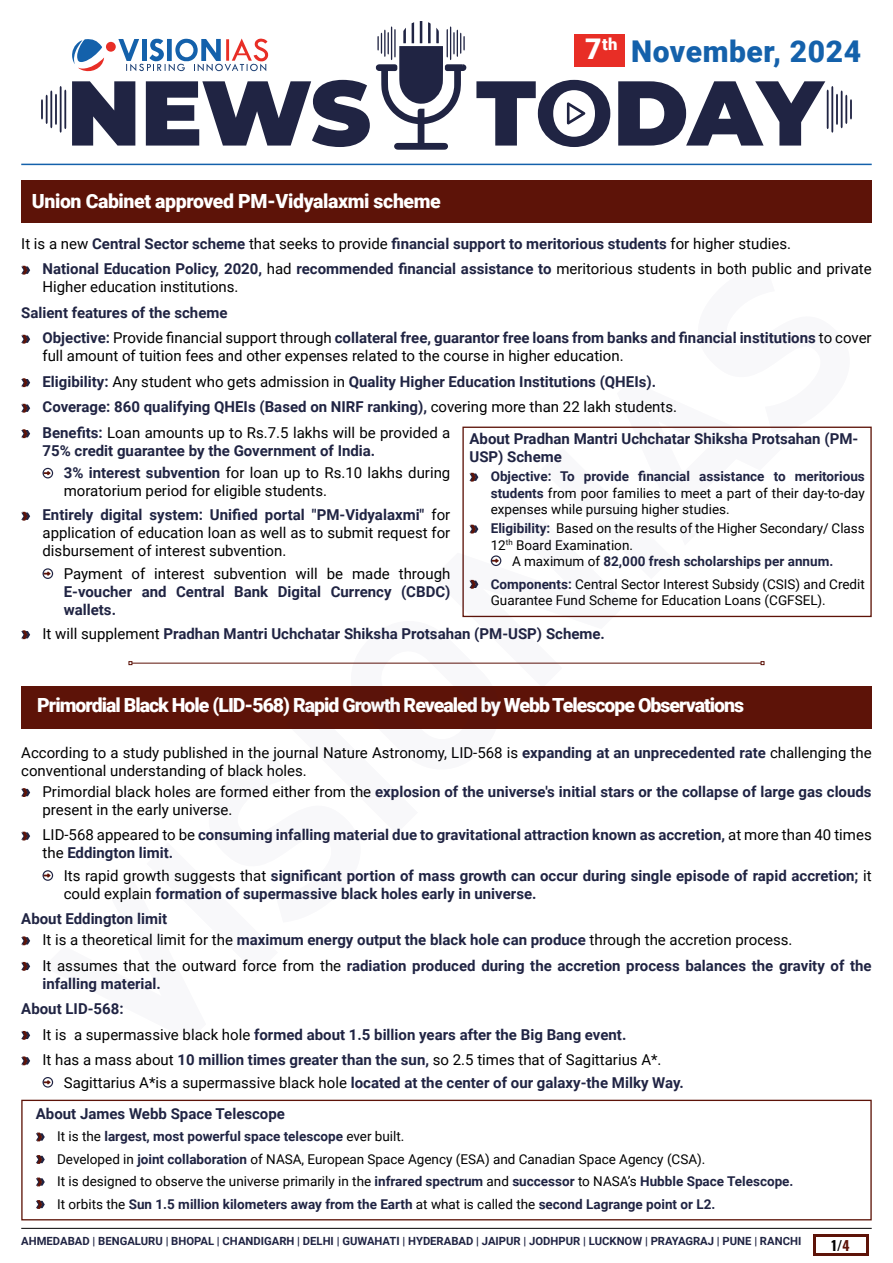
<style>
.page{position:relative;width:893px;height:1263px;background:#fff}
.page>*{position:absolute;margin:0;border:0;box-sizing:border-box;transform-origin:0 0}
.t1{font:900 30px "Roboto";letter-spacing:.02em;color:#1461ab}
.t2{font:900 19.5px "Roboto";letter-spacing:-.05em;color:#fff}
.t3{font:900 19.5px "Roboto";letter-spacing:-.02em;color:#fff}
.t4{font:900 16.65px "Roboto";color:#fff}
.t5{font:700 15px/18px "Roboto";color:#202443}
.t6{font:15px/18px "Roboto";color:#000}
.t7{font:13.5px/16.2px "Roboto";color:#000}
.t8{font:700 13.5px "Roboto";color:#202443}
.t9{font:13.5px "Oswald";color:#000}
.t10{font:700 11.25px "Roboto";color:#202443}
.s1{font-size:28.5px;color:#fff}
.s2{font-weight:400;color:#000}
.s3{font-weight:700;color:#202443}
.s4{color:#5d1308}
</style>
<div class="page">
<div style="left:21px;top:180px;width:851px;height:43px;background:#5d1308"></div>
<svg style="left:21px;top:788px;width:9px;height:9px"></svg>
<svg style="left:21px;top:832px;width:9px;height:8px"></svg>
<svg style="left:21px;top:936px;width:9px;height:9px"></svg>
<svg style="left:21px;top:962px;width:9px;height:9px"></svg>
<svg style="left:21px;top:1031px;width:9px;height:9px"></svg>
<svg style="left:21px;top:1056px;width:9px;height:9px"></svg>
<svg style="left:43px;top:1077px;width:10px;height:10px"></svg>
<svg style="left:21px;top:266px;width:9px;height:9px"></svg>
<svg style="left:21px;top:335px;width:9px;height:9px"></svg>
<svg style="left:21px;top:378px;width:9px;height:9px"></svg>
<svg style="left:21px;top:404px;width:9px;height:9px"></svg>
<svg style="left:21px;top:429px;width:9px;height:9px"></svg>
<svg style="left:21px;top:512px;width:9px;height:9px"></svg>
<svg style="left:21px;top:630px;width:9px;height:9px"></svg>
<div style="left:21px;top:686px;width:851px;height:42px;background:#5d1308"></div>
<div style="left:21px;top:1100px;width:851px;height:120px;background:#fff;border:1px solid #5d1308"></div>
<svg style="left:36px;top:1132px;width:9px;height:9px"></svg>
<svg style="left:36px;top:1155px;width:9px;height:9px"></svg>
<svg style="left:36px;top:1177px;width:9px;height:9px"></svg>
<svg style="left:36px;top:1200px;width:9px;height:9px"></svg>
<div style="left:574px;top:34px;width:51px;height:33px;background:#e82e26"></div>
<svg style="left:43px;top:426px;width:808px;height:455px"></svg>
<hr style="left:21px;top:1228px;width:851px;height:1px;background:#000">
<div style="left:813px;top:1234px;width:55px;height:22px;background:#5d1308"></div>
<div style="left:816px;top:1237px;width:49px;height:16px;background:#fff"></div>
<svg style="left:72px;top:81px;width:63px;height:65px"></svg>
<svg style="left:146px;top:80px;width:224px;height:67px"></svg>
<svg style="left:476px;top:80px;width:134px;height:67px"></svg>
<svg style="left:376px;top:21px;width:90px;height:129px"></svg>
<svg style="left:41px;top:86px;width:25px;height:47px"></svg>
<svg style="left:618px;top:81px;width:234px;height:65px"></svg>
<svg style="left:72px;top:39px;width:32px;height:33px"></svg>
<svg style="left:118px;top:38px;width:150px;height:34px"></svg>
<div style="left:106px;top:42px;width:10px;height:10px;background:#e82e26;border-radius:50%"></div>
<hr style="left:21px;top:164px;width:851px;height:1px;background:#1461ab">
<h2 class="t3" style="left:32px;top:187px;width:410px">Union Cabinet approved PM-Vidyalaxmi scheme</h2>
<p class="t4" style="left:602px;top:32px;width:17px">th</p>
<h1 class="t1" style="left:585px;top:30px;width:277px"><span class="s1">7</span> November, 2024</h1>
<p class="t5" style="left:43px;top:230px;width:831px;line-height:25.5px;text-indent:-21px"><span class="s2">It is a new</span> Central Sector scheme <span class="s2">that seeks to provide</span> financial support to meritorious students <span class="s2">for higher studies.<br></span>National Education Policy, 2020, <span class="s2">had</span> recommended financial assistance to <span class="s2">meritorious students in both public and private</span></p>
<p class="t6" style="left:43px;top:278px;width:197px">Higher education institutions.</p>
<p class="t5" style="left:43px;top:299px;width:831px;line-height:25.5px;text-indent:-21px">Salient features of the scheme<br>Objective: <span class="s2">Provide financial support through</span> collateral free, guarantor free loans from banks and financial institutions <span class="s2">to cover</span></p>
<p class="t6" style="left:43px;top:343px;width:636px;line-height:25.5px">full amount of tuition fees and other expenses related to the course in higher education.<br><span class="s3">Eligibility:</span> Any student who gets admission in <span class="s3">Quality Higher Education Institutions (QHEIs).<br>Coverage: 860 qualifying QHEIs (Based on NIRF ranking),</span> covering more than 22 lakh students.<br><span class="s3">Benefits:</span> Loan amounts up to Rs.7.5 lakhs will be provided a</p>
<p class="t5" style="left:64px;top:439px;width:388px;line-height:22.5px;text-indent:-21px">75% credit guarantee by the Government of India.<br>3% interest subvention <span class="s2">for loan up to Rs.10 lakhs during</span></p>
<p class="t5" style="left:43px;top:479px;width:409px;line-height:24px;text-indent:21px"><span class="s2">moratorium period for eligible students.<br></span>Entirely digital system: Unified portal "PM-Vidyalaxmi" <span class="s2">for</span></p>
<p class="t6" style="left:43px;top:524px;width:409px">application of education loan as well as to submit request for disbursement of interest subvention.</p>
<p class="t6" style="left:64px;top:564px;width:388px">Payment of interest subvention will be made through</p>
<p class="t5" style="left:64px;top:582px;width:388px">E-voucher and Central Bank Digital Currency (CBDC) wallets.</p>
<p class="t5" style="left:43px;top:624px;width:564px"><span class="s2">It will supplement</span> Pradhan Mantri Uchchatar Shiksha Protsahan (PM-USP) Scheme.</p>
<p class="t5" style="left:469px;top:429px;width:390px">About Pradhan Mantri Uchchatar Shiksha Protsahan (PM-<br>USP) Scheme</p>
<p class="t7" style="left:491px;top:468px;width:376px;text-align:justify"><span class="s3">Objective: To provide financial assistance to meritorious students</span> from poor families to meet a part of their day-to-day expenses while pursuing higher studies.</p>
<p class="t7" style="left:491px;top:520px;width:376px"><span class="s3">Eligibility:</span> Based on the results of the Higher Secondary/ Class</p>
<p class="t7" style="left:491px;top:536px;width:144px">12<sup>th</sup> Board Examination.</p>
<p class="t8" style="left:512px;top:552px;width:323px"><span class="s2">A maximum of</span> 82,000 fresh scholarships per annum.</p>
<p class="t7" style="left:491px;top:575px;width:376px"><span class="s3">Components:</span> Central Sector Interest Subsidy (CSIS) and Credit<br>Guarantee Fund Scheme for Education Loans (CGFSEL).</p>
<h2 class="t2" style="left:37px;top:692px;width:709px">Primordial Black Hole (LID-568) Rapid Growth Revealed by Webb Telescope Observations</h2>
<p class="t6" style="left:21px;top:743px;width:852px">According to a study published in the journal Nature Astronomy, LID-568 is <span class="s3">expanding at an unprecedented rate</span> challenging the conventional understanding of black holes.</p>
<p class="t6" style="left:43px;top:782px;width:831px">Primordial black holes are formed either from the <span class="s3">explosion of the universe's initial stars or the collapse of large gas clouds </span>present in the early universe.</p>
<p class="t5" style="left:43px;top:825px;width:831px"><span class="s2">LID-568 appeared to be</span> consuming infalling material due to gravitational attraction known as accretion, <span class="s2">at more than 40 times the</span> Eddington limit.</p>
<p class="t5" style="left:64px;top:866px;width:809px"><span class="s2">Its rapid growth suggests that</span> significant portion of mass growth can occur during single episode of rapid accretion; <span class="s2">it could explain</span> formation of supermassive black holes early in universe.</p>
<p class="t5" style="left:43px;top:908px;width:751px;line-height:21px;text-indent:-21px">About Eddington limit<br><span class="s2">It is a theoretical limit for the</span> maximum energy output the black hole can produce <span class="s2">through the accretion process.</span></p>
<p class="t5" style="left:43px;top:956px;width:831px"><span class="s2">It assumes that the outward force from the</span> radiation produced during the accretion process balances the gravity of the infalling material.</p>
<p class="t5" style="left:43px;top:995px;width:621px;line-height:25.5px;text-indent:-21px">About LID-568:<br><span class="s2">It is a supermassive black hole</span> formed about 1.5 billion years after the Big Bang event.<br><span class="s2">It has a mass about</span> 10 million times greater than the sun, <span class="s2">so 2.5 times that of Sagittarius A*.</span></p>
<p class="t5" style="left:64px;top:1073px;width:621px"><span class="s2">Sagittarius A*is a supermassive black hole</span> located at the center of our galaxy-the Milky Way.</p>
<p class="t5" style="left:36px;top:1104px;width:251px">About James Webb Space Telescope</p>
<p class="t7" style="left:57px;top:1125px;width:738px;line-height:22.5px">It is the <span class="s3">largest, most powerful space telescope</span> ever built.<br>Developed in <span class="s3">joint collaboration</span> of NASA, European Space Agency (ESA) and Canadian Space Agency (CSA).<br>It is designed to observe the universe primarily in the <span class="s3">infrared spectrum</span> and <span class="s3">successor</span> to NASA’s <span class="s3">Hubble Space Telescope.<br></span>It orbits the <span class="s3">Sun 1.5 million kilometers away from the Earth</span> at what is called the <span class="s3">second Lagrange point or L2.</span></p>
<p class="t10" style="left:21px;top:1233px;width:781px">AHMEDABAD | BENGALURU | BHOPAL | CHANDIGARH | DELHI | GUWAHATI | HYDERABAD | JAIPUR | JODHPUR | LUCKNOW | PRAYAGRAJ | PUNE | RANCHI</p>
<p class="t9" style="left:832px;top:1233px;width:20px">1/<span class="s4">4</span></p>
</div>
